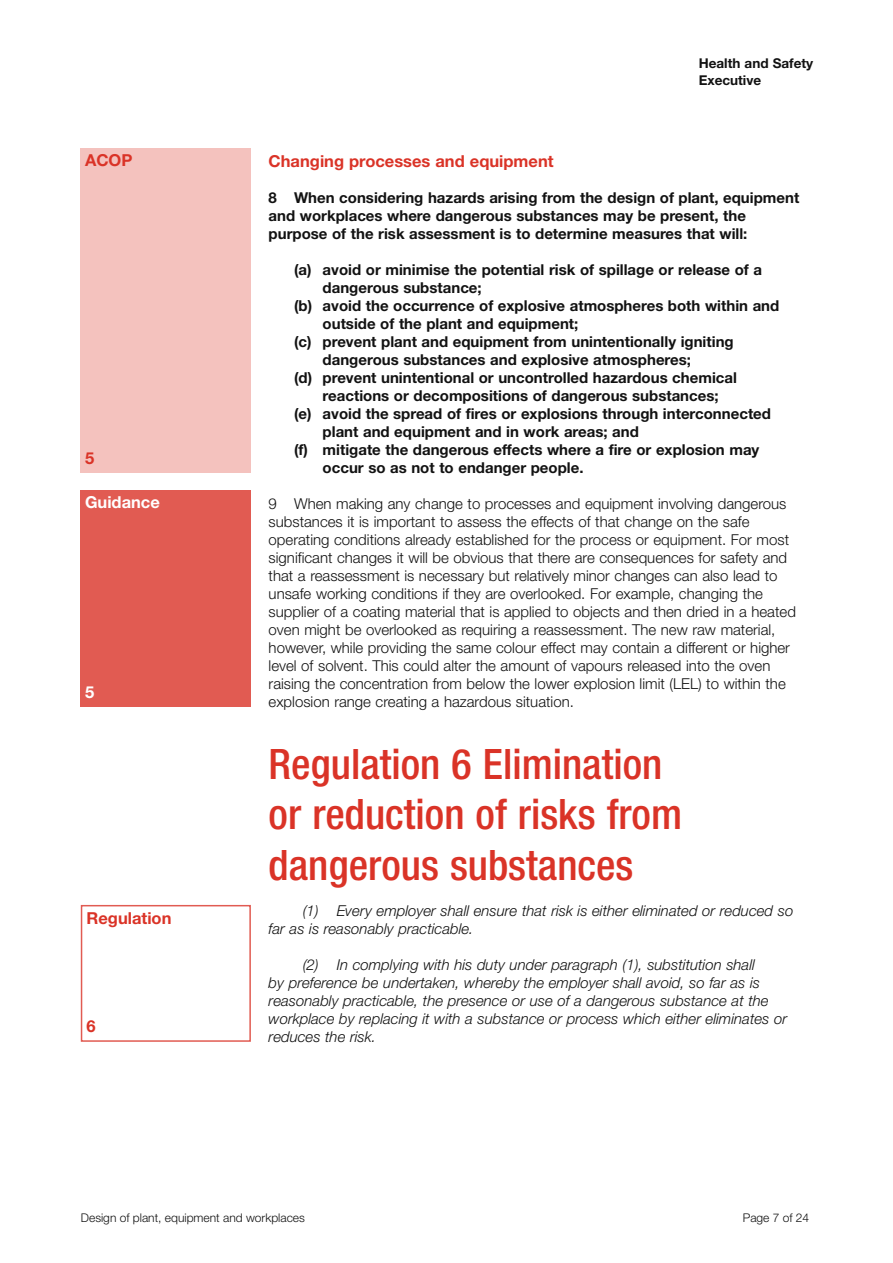
<style>
.page{position:relative;width:893px;height:1263px;background:#fff}
.page>*{position:absolute;margin:0;border:0;box-sizing:border-box;transform-origin:0 0}
.t1{font:500 condensed 42px/50.4px "Helvetica Neue";color:#da3327}
.t2{font:700 16.5px "Helvetica Neue";color:#da3327}
.t3{font:700 16.5px "Helvetica Neue";color:#fff}
.Body_text{font:300 15px/18px "Helvetica Neue";color:#121212}
.Body_text-2{font:700 15px/18px "Helvetica Neue";color:#121212}
.Regulation___1__text{font:italic 300 15px/18px "Helvetica Neue";color:#121212}
.Body_text-3{font:700 13.5px/16.5px "Helvetica Neue";color:#121212}
.Running_head_page_nu{font:300 12px "Helvetica Neue";color:#121212}
</style>
<div class="page">
<div style="left:81px;top:149px;width:170px;height:324px;background:#f4c2be"></div>
<div style="left:81px;top:491px;width:170px;height:216px;background:#e15b52"></div>
<div style="left:81px;top:905px;width:170px;height:137px;border:2px solid #e15b52"></div>
<p class="t2" style="left:85px;top:150px;width:49px">ACOP</p>
<p class="t2" style="left:85px;top:448px;width:11px">5</p>
<p class="t3" style="left:85px;top:492px;width:76px">Guidance</p>
<p class="t3" style="left:85px;top:682px;width:11px">5</p>
<p class="t2" style="left:87px;top:907px;width:86px">Regulation</p>
<p class="t2" style="left:87px;top:1016px;width:11px">6</p>
<p class="Body_text-3" style="left:699px;top:55px;width:116px">Health and Safety<br>Executive</p>
<h2 class="t2" style="left:269px;top:151px;width:286px">Changing processes and equipment</h2>
<p class="Body_text-2" style="left:269px;top:188px;width:532px">8 When considering hazards arising from the design of plant, equipment and workplaces where dangerous substances may be present, the purpose of the risk assessment is to determine measures that will:</p>
<p class="Body_text-2" style="left:323px;top:260px;width:441px;text-indent:-28px">(a) avoid or minimise the potential risk of spillage or release of a dangerous substance;</p>
<p class="Body_text-2" style="left:323px;top:296px;width:458px;text-indent:-28px">(b) avoid the occurrence of explosive atmospheres both within and outside of the plant and equipment;</p>
<p class="Body_text-2" style="left:323px;top:332px;width:413px;text-indent:-28px">(c) prevent plant and equipment from unintentionally igniting dangerous substances and explosive atmospheres;</p>
<p class="Body_text-2" style="left:323px;top:368px;width:416px;text-indent:-28px">(d) prevent unintentional or uncontrolled hazardous chemical reactions or decompositions of dangerous substances;</p>
<p class="Body_text-2" style="left:323px;top:404px;width:450px;text-indent:-28px">(e) avoid the spread of fires or explosions through interconnected plant and equipment and in work areas; and</p>
<p class="Body_text-2" style="left:323px;top:440px;width:438px;text-indent:-28px">(f) mitigate the dangerous effects where a fire or explosion may occur so as not to endanger people.</p>
<p class="Body_text" style="left:269px;top:494px;width:529px">9 When making any change to processes and equipment involving dangerous substances it is important to assess the effects of that change on the safe operating conditions already established for the process or equipment. For most significant changes it will be obvious that there are consequences for safety and that a reassessment is necessary but relatively minor changes can also lead to unsafe working conditions if they are overlooked. For example, changing the supplier of a coating material that is applied to objects and then dried in a heated oven might be overlooked as requiring a reassessment. The new raw material, however, while providing the same colour effect may contain a different or higher level of solvent. This could alter the amount of vapours released into the oven raising the concentration from below the lower explosion limit (LEL) to within the explosion range creating a hazardous situation.</p>
<h1 class="t1" style="left:269px;top:738px;width:415px">Regulation 6 Elimination or reduction of risks from dangerous substances</h1>
<p class="Regulation___1__text" style="left:269px;top:901px;width:526px;text-indent:34px">(1) Every employer shall ensure that risk is either eliminated or reduced so far as is reasonably practicable.</p>
<p class="Regulation___1__text" style="left:269px;top:955px;width:520px;text-indent:34px">(2) In complying with his duty under paragraph (1), substitution shall<br>by preference be undertaken, whereby the employer shall avoid, so far as is reasonably practicable, the presence or use of a dangerous substance at the workplace by replacing it with a substance or process which either eliminates or reduces the risk.</p>
<p class="Running_head_page_nu" style="left:81px;top:1211px;width:226px">Design of plant, equipment and workplaces</p>
<p class="Running_head_page_nu" style="left:743px;top:1211px;width:68px">Page 7 of 24</p>
</div>
